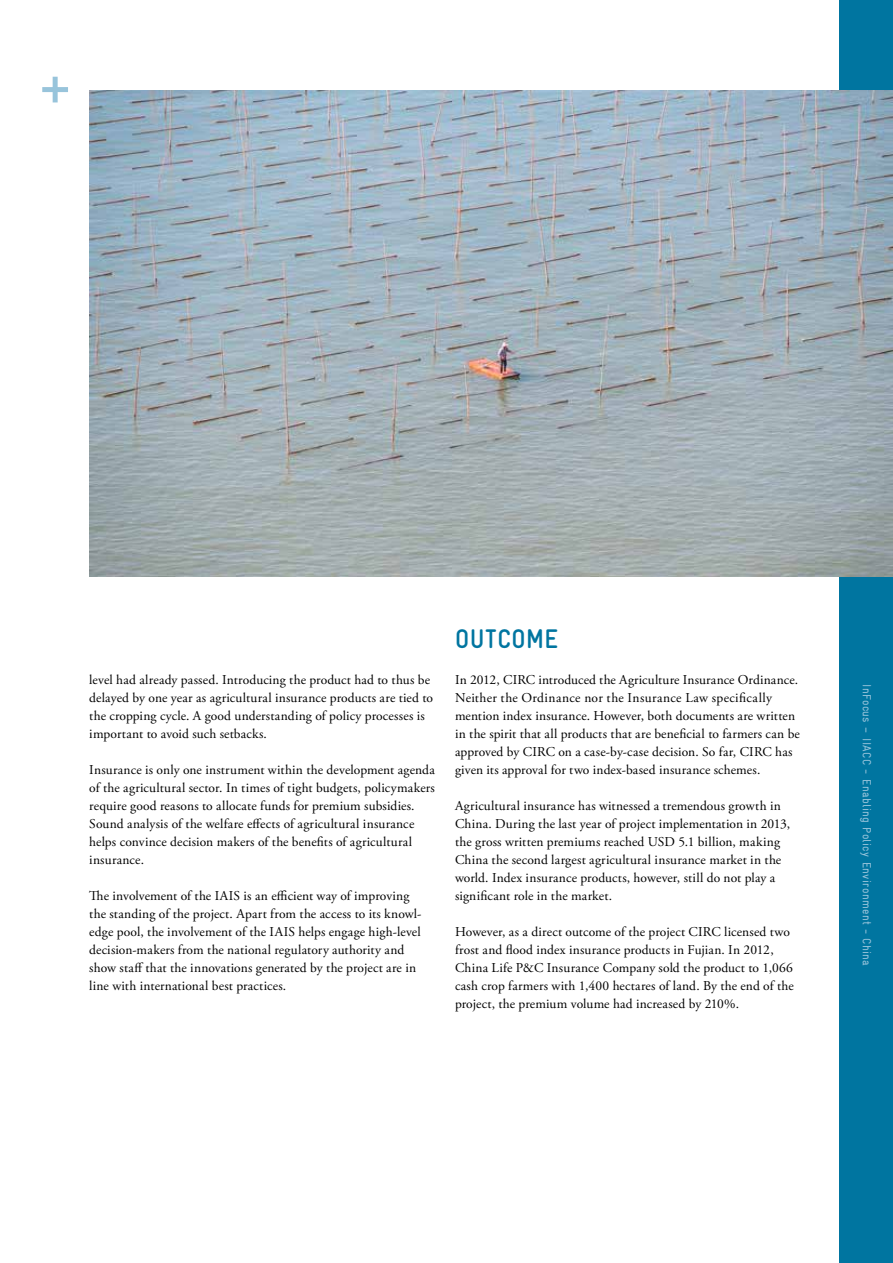
<style>
.page{position:relative;width:893px;height:1263px;background:#fff}
.page>*{position:absolute;margin:0;border:0;box-sizing:border-box;transform-origin:0 0}
.t1{font:700 condensed 27px "GIZ Gravur Pro";letter-spacing:.02em;color:#0075a0}
.t2{font:13.5px/18px "Adobe Garamond Pro";letter-spacing:.01em;color:#000}
.t3{font:condensed 12px "GIZ Gravur Pro";letter-spacing:.03em;color:#98c4db}
</style>
<div class="page">
<div style="left:839px;top:0;width:54px;height:1263px;background:#0075a0"></div>
<div style="left:42px;top:87px;width:26px;height:5px;background:#98c4db"></div>
<div style="left:53px;top:77px;width:5px;height:25px;background:#98c4db"></div>
<img style="left:89px;top:90px;width:804px;height:486px">
<p class="t2" style="left:89px;top:671px;width:345px">level had already passed. Introducing the product had to thus be delayed by one year as agricultural insurance products are tied to the cropping cycle. A good understanding of policy processes is important to avoid such setbacks.</p>
<p class="t2" style="left:89px;top:761px;width:347px">Insurance is only one instrument within the development agenda of the agricultural sector. In times of tight budgets, policymakers require good reasons to allocate funds for premium subsidies.<br>Sound analysis of the welfare effects of agricultural insurance helps convince decision makers of the benefits of agricultural insurance.</p>
<p class="t2" style="left:89px;top:887px;width:334px">The involvement of the IAIS is an efficient way of improving the standing of the project. Apart from the access to its knowl&shy;edge pool, the involvement of the IAIS helps engage high-level decision-makers from the national regulatory authority and show staff that the innovations generated by the project are in line with international best practices.</p>
<h1 class="t1" style="left:455px;top:623px;width:104px">OUTCOME</h1>
<p class="t2" style="left:455px;top:671px;width:346px">In 2012, CIRC introduced the Agriculture Insurance Ordinance.<br>Neither the Ordinance nor the Insurance Law specifically mention index insurance. However, both documents are written in the spirit that all products that are beneficial to farmers can be approved by CIRC on a case-by-case decision. So far, CIRC has given its approval for two index-based insurance schemes.</p>
<p class="t2" style="left:455px;top:797px;width:337px">Agricultural insurance has witnessed a tremendous growth in China. During the last year of project implementation in 2013, the gross written premiums reached USD 5.1 billion, making China the second largest agricultural insurance market in the world. Index insurance products, however, still do not play a significant role in the market.</p>
<p class="t2" style="left:455px;top:923px;width:340px">However, as a direct outcome of the project CIRC licensed two frost and flood index insurance products in Fujian. In 2012, China Life P&amp;C Insurance Company sold the product to 1,066 cash crop farmers with 1,400 hectares of land. By the end of the project, the premium volume had increased by 210%.</p>
<p class="t3" style="left:874px;top:684px;width:283px;rotate:90deg">InFocus – IIACC - Enabling Policy Environment - China</p>
</div>
